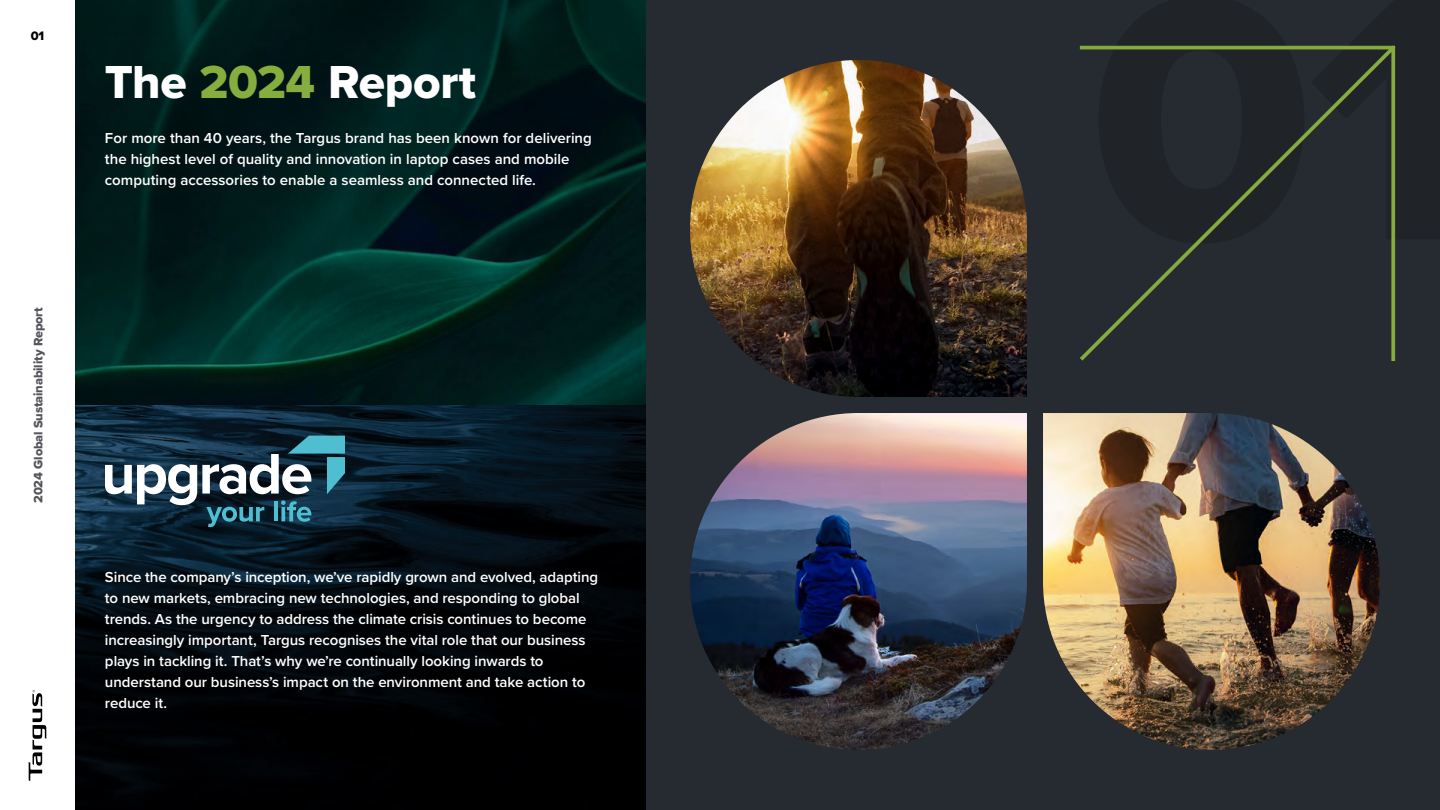
<style>
.page{position:relative;width:1440px;height:810px;background:#fff}
.page>*{position:absolute;margin:0;border:0;box-sizing:border-box;transform-origin:0 0}
.t1{font:48px "Proxima Nova Extrabld";letter-spacing:-.01em;color:#fff}
.t2{font:600 15px/21px "Proxima Nova";letter-spacing:-.005em;color:#fff}
.t3{font:12.75px "Proxima Nova Extrabld";letter-spacing:-.01em;color:#54555a}
.t4{font:12.75px "Proxima Nova Extrabld";color:#000}
.s1{color:#86ae3e}
</style>
<div class="page">
<div style="left:630px;top:0;width:810px;height:810px;background:#262b31"></div>
<img style="left:75px;top:0;width:570px;height:405px">
<svg style="left:75px;top:405px;width:570px;height:405px;background:#030b11"></svg>
<svg style="left:105px;top:436px;width:240px;height:91px"></svg>
<img style="left:690px;top:60px;width:337px;height:337px">
<img style="left:690px;top:413px;width:337px;height:337px">
<img style="left:1043px;top:413px;width:337px;height:337px">
<svg style="left:29px;top:690px;width:17px;height:91px"></svg>
<svg style="left:1079px;top:48px;width:314px;height:313px"></svg>
<p class="t4" style="left:31px;top:26px;width:15px">01</p>
<p class="t3" style="left:29px;top:503px;width:197px;rotate:-90deg">2024 Global Sustainability Report</p>
<h1 class="t1" style="left:105px;top:46px;width:373px">The <span class="s1">2024</span> Report</h1>
<p class="t2" style="left:105px;top:127px;width:488px">For more than 40 years, the Targus brand has been known for delivering the highest level of quality and innovation in laptop cases and mobile computing accessories to enable a seamless and connected life.</p>
<p class="t2" style="left:105px;top:566px;width:495px">Since the company’s inception, we’ve rapidly grown and evolved, adapting to new markets, embracing new technologies, and responding to global trends. As the urgency to address the climate crisis continues to become increasingly important, Targus recognises the vital role that our business plays in tackling it. That’s why we’re continually looking inwards to understand our business’s impact on the environment and take action to reduce it.</p>
</div>
